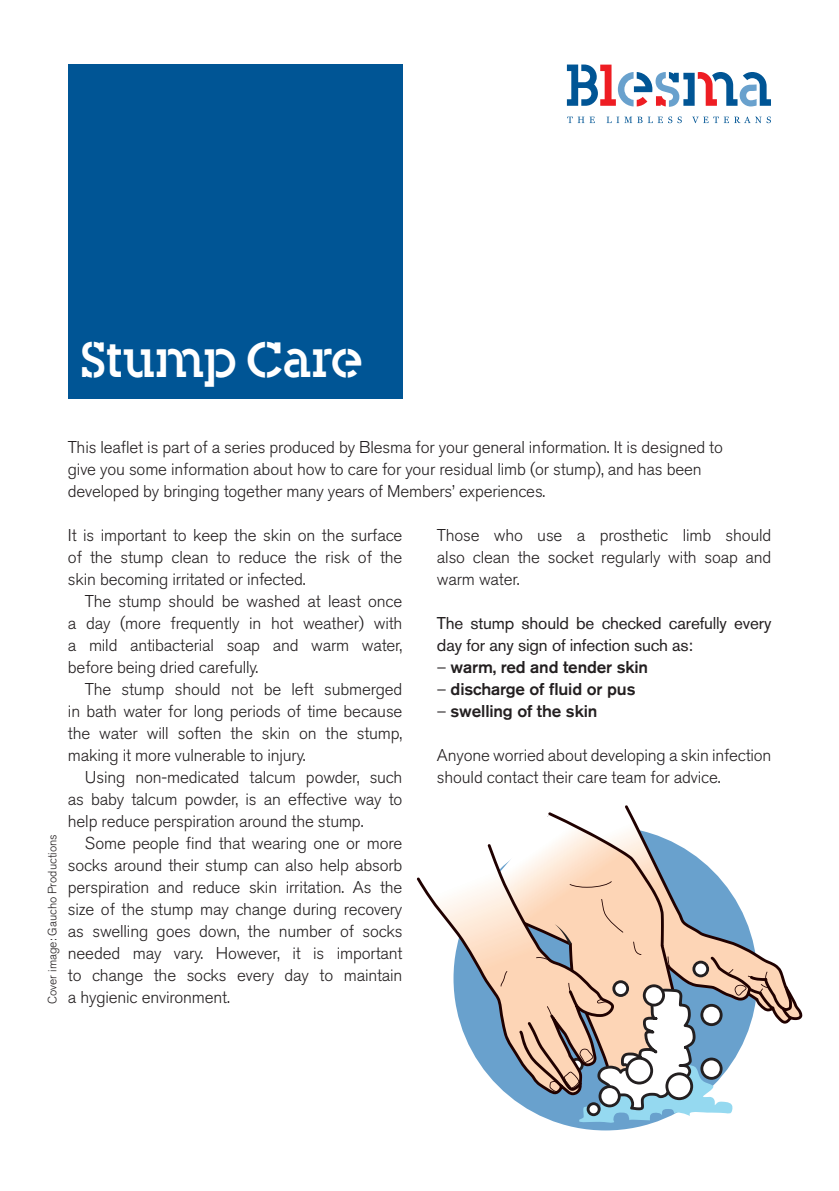
<style>
.page{position:relative;width:839px;height:1191px;background:#fff}
.page>*{position:absolute;margin:0;border:0;box-sizing:border-box;transform-origin:0 0}
.t1{font:48px "Blesma";color:#fff}
.t2{font:300 17px/22px "Akzidenz Grotesk Std";letter-spacing:-.01em;color:#231f20}
.t3{font:17px/22px "Akzidenz Grotesk Std";letter-spacing:-.01em;color:#231f20}
.t4{font:500 17px "Akzidenz Grotesk Std";letter-spacing:-.01em;color:#231f20}
.t5{font:300 12px "Akzidenz Grotesk Std";color:#231f20}
.s1{font-weight:300}
</style>
<div class="page">
<svg style="left:567px;top:65px;width:204px;height:42px"></svg>
<svg style="left:567px;top:117px;width:17px;height:6px"></svg>
<svg style="left:590px;top:117px;width:5px;height:6px"></svg>
<svg style="left:607px;top:117px;width:65px;height:6px"></svg>
<svg style="left:678px;top:117px;width:4px;height:6px"></svg>
<svg style="left:692px;top:117px;width:79px;height:6px"></svg>
<div style="left:68px;top:65px;width:334px;height:334px;background:#005595"></div>
<svg style="left:625px;top:805px;width:177px;height:216px"></svg>
<svg style="left:547px;top:812px;width:139px;height:87px"></svg>
<svg style="left:417px;top:844px;width:197px;height:251px"></svg>
<svg style="left:519px;top:899px;width:273px;height:224px"></svg>
<svg style="left:501px;top:971px;width:6px;height:15px"></svg>
<p class="t1" style="left:81px;top:330px;width:283px">Stump Care</p>
<p class="t2" style="left:68px;top:436px;width:656px">This leaflet is part of a series produced by Blesma for your general information. It is designed to give you some information about how to care for your residual limb (or stump), and has been developed by bringing together many years of Members’ experiences.</p>
<p class="t5" style="left:46px;top:1004px;width:171px;rotate:-90deg">Cover image: Gaucho Productions</p>
<p class="t2" style="left:68px;top:524px;width:336px">It is important to keep the skin on the surface</p>
<p class="t2" style="left:68px;top:546px;width:336px">of the stump clean to reduce the risk of the</p>
<p class="t2" style="left:68px;top:568px;width:239px">skin becoming irritated or infected.</p>
<p class="t2" style="left:85px;top:590px;width:319px">The stump should be washed at least once</p>
<p class="t2" style="left:68px;top:612px;width:336px">a day (more frequently in hot weather) with</p>
<p class="t2" style="left:68px;top:634px;width:336px">a mild antibacterial soap and warm water,</p>
<p class="t2" style="left:68px;top:656px;width:192px">before being dried carefully.</p>
<p class="t2" style="left:85px;top:678px;width:319px">The stump should not be left submerged</p>
<p class="t2" style="left:68px;top:700px;width:336px">in bath water for long periods of time because</p>
<p class="t2" style="left:68px;top:722px;width:336px">the water will soften the skin on the stump,</p>
<p class="t2" style="left:68px;top:744px;width:239px">making it more vulnerable to injury.</p>
<p class="t2" style="left:85px;top:766px;width:319px">Using non-medicated talcum powder, such</p>
<p class="t2" style="left:68px;top:788px;width:336px">as baby talcum powder, is an effective way to</p>
<p class="t2" style="left:68px;top:810px;width:297px">help reduce perspiration around the stump.</p>
<p class="t2" style="left:85px;top:832px;width:319px">Some people find that wearing one or more</p>
<p class="t2" style="left:68px;top:854px;width:336px">socks around their stump can also help absorb</p>
<p class="t2" style="left:68px;top:876px;width:336px">perspiration and reduce skin irritation. As the</p>
<p class="t2" style="left:68px;top:898px;width:336px">size of the stump may change during recovery</p>
<p class="t2" style="left:68px;top:920px;width:336px">as swelling goes down, the number of socks</p>
<p class="t2" style="left:68px;top:942px;width:336px">needed may vary. However, it is important</p>
<p class="t2" style="left:68px;top:964px;width:336px">to change the socks every day to maintain</p>
<p class="t2" style="left:68px;top:986px;width:163px">a hygienic environment.</p>
<p class="t2" style="left:437px;top:524px;width:336px;text-align:justify">Those who use a prosthetic limb should also clean the socket regularly with soap and warm water.</p>
<p class="t3" style="left:437px;top:612px;width:336px">The stump should be checked carefully every day for any sign of infection such as:</p>
<p class="t4" style="left:437px;top:656px;width:213px"><span class="s1">–</span> warm, red and tender skin</p>
<p class="t4" style="left:437px;top:678px;width:200px"><span class="s1">–</span> discharge of fluid or pus</p>
<p class="t4" style="left:437px;top:700px;width:162px"><span class="s1">–</span> swelling of the skin</p>
<p class="t2" style="left:437px;top:744px;width:336px">Anyone worried about developing a skin infection should contact their care team for advice.</p>
</div>
